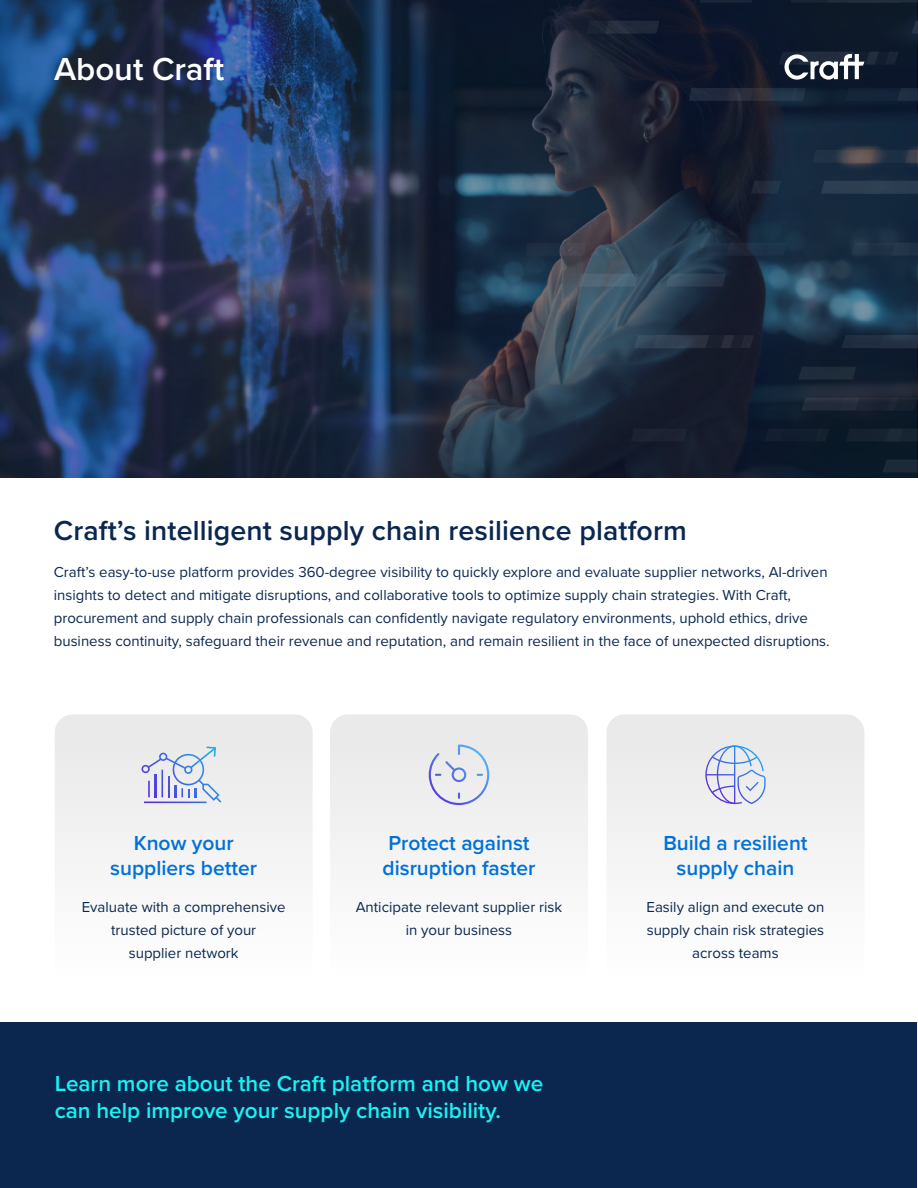
<style>
.page{position:relative;width:918px;height:1188px;background:#fff}
.page>*{position:absolute;margin:0;border:0;box-sizing:border-box;transform-origin:0 0}
.t1{font:600 33px "Proxima Nova";color:#fff}
.t2{font:600 28.5px "Proxima Nova";letter-spacing:.005em;color:#0b2750}
.t3{font:600 22.5px/27px "Proxima Nova";color:#1af2f2}
.t4{font:600 21px/25.2px "Proxima Nova";color:#0071d7;text-align:center}
.t5{font:15px/23.2px "Proxima Nova";color:#0b2750;text-align:center}
</style>
<div class="page">
<svg style="left:1px;top:0;width:916px;height:477px;background:#1f304b"></svg>
<svg style="left:816px;top:289px;width:59px;height:13px"></svg>
<svg style="left:634px;top:335px;width:120px;height:14px;background:#283344"></svg>
<svg style="left:704px;top:243px;width:83px;height:13px"></svg>
<svg style="left:666px;top:274px;width:60px;height:13px"></svg>
<svg style="left:631px;top:429px;width:56px;height:13px"></svg>
<svg style="left:578px;top:274px;width:60px;height:13px"></svg>
<svg style="left:525px;top:243px;width:61px;height:13px"></svg>
<svg style="left:798px;top:367px;width:118px;height:13px;background:#152232"></svg>
<svg style="left:851px;top:243px;width:67px;height:13px"></svg>
<svg style="left:821px;top:181px;width:97px;height:13px"></svg>
<svg style="left:743px;top:398px;width:175px;height:13px;background:#1a2534"></svg>
<svg style="left:726px;top:429px;width:104px;height:13px"></svg>
<svg style="left:812px;top:150px;width:106px;height:13px"></svg>
<svg style="left:689px;top:88px;width:229px;height:13px;background:#1d293b"></svg>
<svg style="left:841px;top:335px;width:77px;height:13px"></svg>
<svg style="left:751px;top:181px;width:30px;height:13px"></svg>
<svg style="left:846px;top:429px;width:72px;height:13px"></svg>
<svg style="left:882px;top:460px;width:36px;height:12px"></svg>
<svg style="left:700px;top:0;width:55px;height:3px"></svg>
<svg style="left:601px;top:0;width:54px;height:3px"></svg>
<svg style="left:586px;top:21px;width:74px;height:13px"></svg>
<svg style="left:790px;top:0;width:128px;height:3px"></svg>
<svg style="left:911px;top:21px;width:7px;height:13px"></svg>
<div style="left:1px;top:1022px;width:916px;height:166px;background:#0b2750"></div>
<svg style="left:779px;top:52px;width:120px;height:28px"></svg>
<div style="left:55px;top:714px;width:258px;height:270px;background:#f4f4f4;border-radius:18px"></div>
<div style="left:330px;top:714px;width:258px;height:270px;background:#f4f4f4;border-radius:18px"></div>
<div style="left:607px;top:714px;width:257px;height:270px;background:#f4f4f4;border-radius:18px"></div>
<svg style="left:141px;top:747px;width:80px;height:56px"></svg>
<svg style="left:705px;top:745px;width:61px;height:59px"></svg>
<svg style="left:429px;top:745px;width:60px;height:60px"></svg>
<h1 class="t1" style="left:54px;top:44px;width:172px">About Craft</h1>
<h2 class="t2" style="left:54px;top:509px;width:635px">Craft’s intelligent supply chain resilience platform</h2>
<p class="t5" style="left:54px;top:559px;width:777px;text-align:left">Craft’s easy-to-use platform provides 360-degree visibility to quickly explore and evaluate supplier networks, AI-driven insights to detect and mitigate disruptions, and collaborative tools to optimize supply chain strategies. With Craft, procurement and supply chain professionals can confidently navigate regulatory environments, uphold ethics, drive business continuity, safeguard their revenue and reputation, and remain resilient in the face of unexpected disruptions.</p>
<h3 class="t4" style="left:110px;top:829px;width:148px">Know your suppliers better</h3>
<p class="t5" style="left:82px;top:894px;width:206px">Evaluate with a comprehensive trusted picture of your<br>supplier network</p>
<h3 class="t4" style="left:383px;top:829px;width:154px;text-align:left">Protect against disruption faster</h3>
<p class="t5" style="left:356px;top:894px;width:208px">Anticipate relevant supplier risk in your business</p>
<h3 class="t3" style="left:55px;top:1069px;width:490px">Learn more about the Craft platform and how we can help improve your supply chain visibility.</h3>
<h3 class="t4" style="left:663px;top:829px;width:146px">Build a resilient supply chain</h3>
<p class="t5" style="left:647px;top:894px;width:179px">Easily align and execute on supply chain risk strategies across teams</p>
</div>
